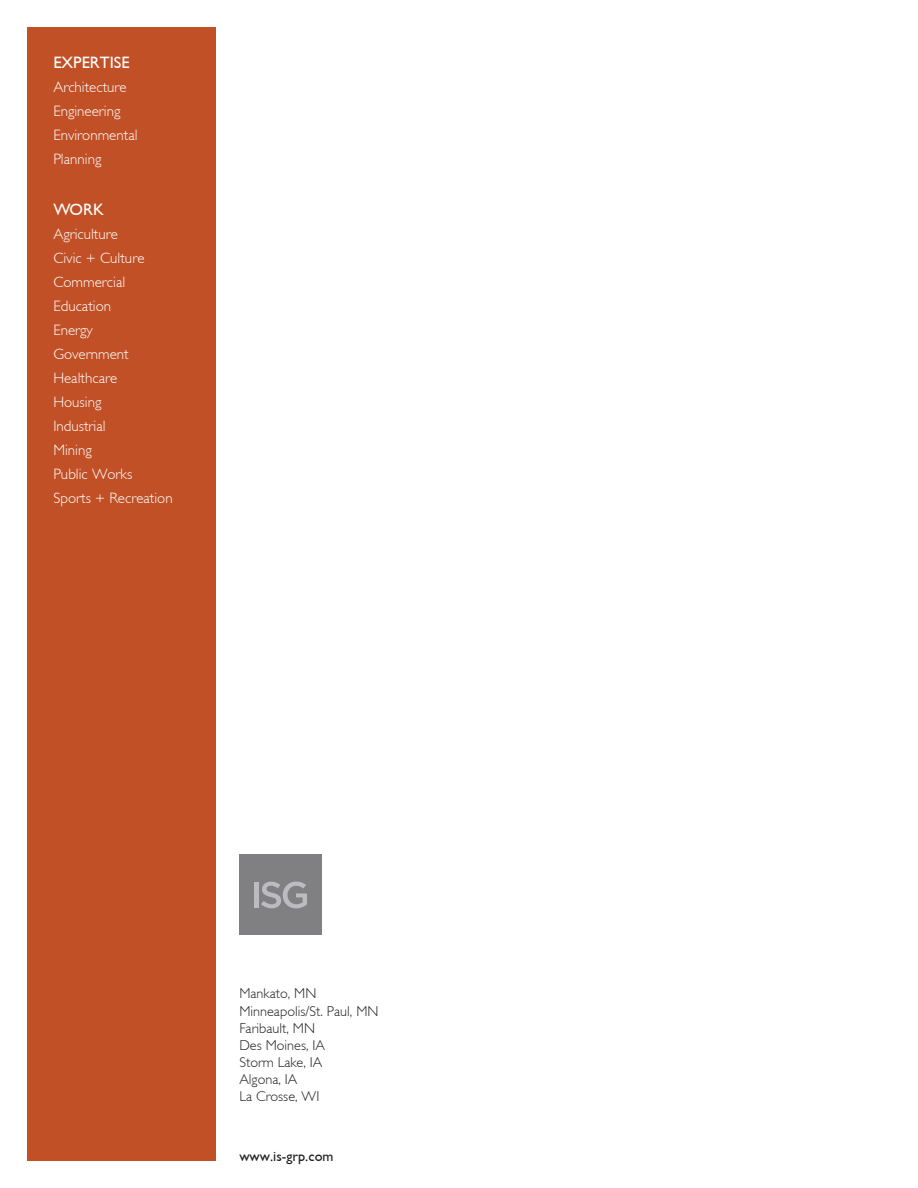
<style>
.page{position:relative;width:918px;height:1188px;background:#fff}
.page>*{position:absolute;margin:0;border:0;box-sizing:border-box;transform-origin:0 0}
.t1{font:16.5px "Gentle Sans";color:#fff}
.t2{font:300 15px "Gentle Sans";color:#fff}
.t3{font:300 14.25px "Gentle Sans";color:#231f20}
.t4{font:14.25px "Gentle Sans";color:#231f20}
</style>
<div class="page">
<div style="left:239px;top:854px;width:82px;height:81px;background:#808083"></div>
<hr style="left:254px;top:882px;width:4px;height:26px;background:#bcbbbf">
<svg style="left:261px;top:882px;width:46px;height:26px"></svg>
<div style="left:27px;top:27px;width:189px;height:1134px;background:#c15026"></div>
<p class="t1" style="left:53px;top:52px;width:78px">EXPERTISE</p>
<p class="t2" style="left:53px;top:78px;width:75px">Architecture</p>
<p class="t2" style="left:53px;top:102px;width:69px">Engineering</p>
<p class="t2" style="left:53px;top:126px;width:86px">Environmental</p>
<p class="t2" style="left:53px;top:150px;width:50px">Planning</p>
<p class="t1" style="left:53px;top:199px;width:52px">WORK</p>
<p class="t2" style="left:53px;top:225px;width:66px">Agriculture</p>
<p class="t2" style="left:53px;top:249px;width:93px">Civic + Culture</p>
<p class="t2" style="left:53px;top:273px;width:73px">Commercial</p>
<p class="t2" style="left:53px;top:297px;width:59px">Education</p>
<p class="t2" style="left:53px;top:321px;width:41px">Energy</p>
<p class="t2" style="left:53px;top:345px;width:77px">Government</p>
<p class="t2" style="left:53px;top:369px;width:65px">Healthcare</p>
<p class="t2" style="left:53px;top:393px;width:50px">Housing</p>
<p class="t2" style="left:53px;top:417px;width:54px">Industrial</p>
<p class="t2" style="left:53px;top:441px;width:40px">Mining</p>
<p class="t2" style="left:53px;top:465px;width:81px">Public Works</p>
<p class="t2" style="left:53px;top:489px;width:121px">Sports + Recreation</p>
<p class="t3" style="left:239px;top:985px;width:78px">Mankato, MN</p>
<p class="t3" style="left:239px;top:1002px;width:141px">Minneapolis/St. Paul, MN</p>
<p class="t3" style="left:239px;top:1020px;width:77px">Faribault, MN</p>
<p class="t3" style="left:239px;top:1037px;width:87px">Des Moines, IA</p>
<p class="t3" style="left:239px;top:1054px;width:85px">Storm Lake, IA</p>
<p class="t3" style="left:239px;top:1071px;width:60px">Algona, IA</p>
<p class="t3" style="left:239px;top:1088px;width:81px">La Crosse, WI</p>
<p class="t4" style="left:239px;top:1148px;width:96px">www.is-grp.com</p>
</div>
